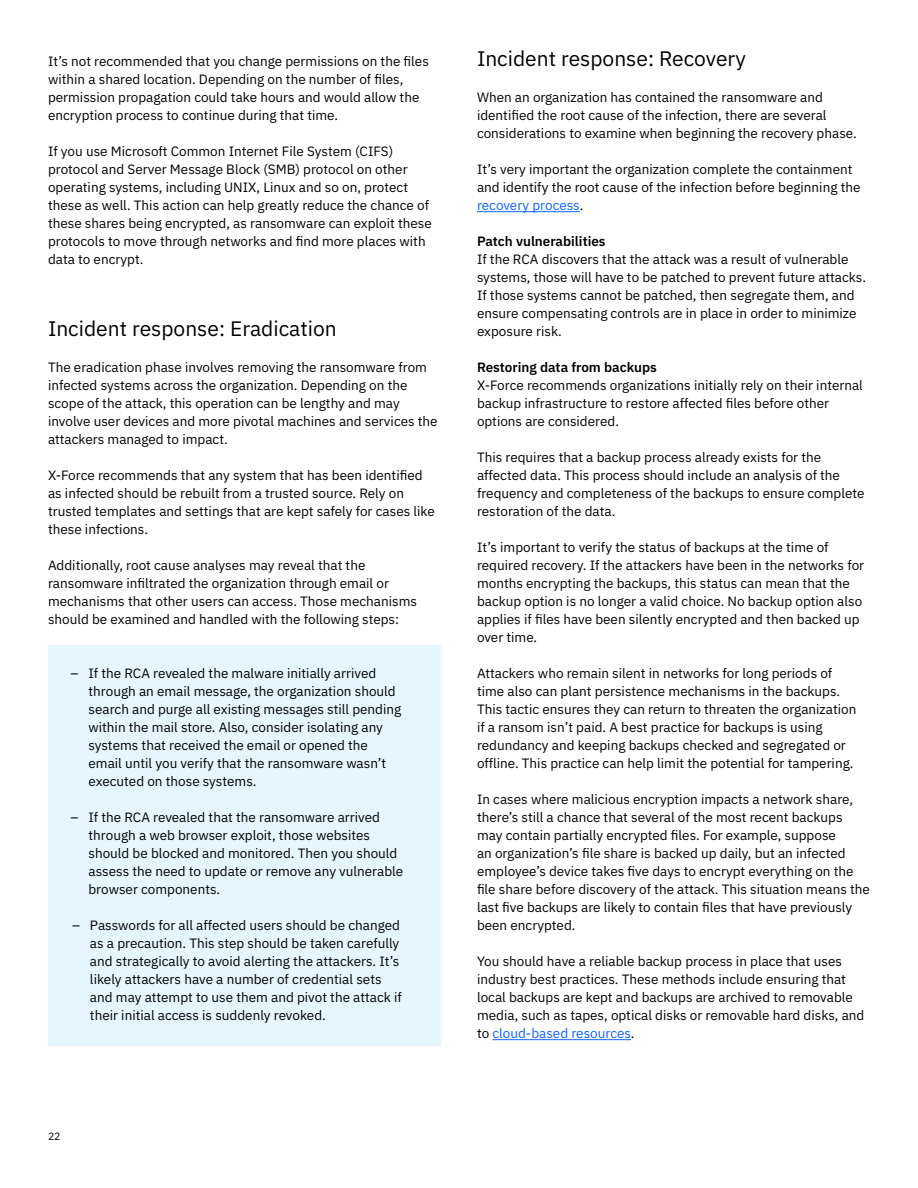
<style>
.page{position:relative;width:918px;height:1188px;background:#fff}
.page>*{position:absolute;margin:0;border:0;box-sizing:border-box;transform-origin:0 0}
.t1{font:21px "IBM Plex Sans";color:#000}
.t2{font:13.5px/18px "IBM Plex Sans";color:#000}
.t3{font:600 13.5px "IBM Plex Sans";color:#000}
.t4{font:10.5px "IBM Plex Sans";color:#000}
.s1{color:#0f62fe}
</style>
<div class="page">
<div style="left:48px;top:645px;width:393px;height:166px;background:#e5f6ff"></div>
<div style="left:48px;top:789px;width:393px;height:130px;background:#e5f6ff"></div>
<div style="left:48px;top:897px;width:393px;height:148px;background:#e5f6ff"></div>
<hr style="left:477px;top:211px;width:103px;height:1px;background:#0f62fe">
<hr style="left:492px;top:1039px;width:139px;height:1px;background:#0f62fe">
<p class="t2" style="left:48px;top:51px;width:382px">It’s not recommended that you change permissions on the files within a shared location. Depending on the number of files, permission propagation could take hours and would allow the encryption process to continue during that time.</p>
<p class="t2" style="left:48px;top:141px;width:385px">If you use Microsoft Common Internet File System (CIFS) protocol and Server Message Block (SMB) protocol on other operating systems, including UNIX, Linux and so on, protect these as well. This action can help greatly reduce the chance of these shares being encrypted, as ransomware can exploit these protocols to move through networks and find more places with data to encrypt.</p>
<h1 class="t1" style="left:48px;top:313px;width:290px">Incident response: Eradication</h1>
<p class="t2" style="left:48px;top:357px;width:391px">The eradication phase involves removing the ransomware from infected systems across the organization. Depending on the scope of the attack, this operation can be lengthy and may involve user devices and more pivotal machines and services the attackers managed to impact.</p>
<p class="t2" style="left:48px;top:465px;width:388px">X-Force recommends that any system that has been identified as infected should be rebuilt from a trusted source. Rely on trusted templates and settings that are kept safely for cases like these infections.</p>
<p class="t2" style="left:48px;top:555px;width:371px">Additionally, root cause analyses may reveal that the ransomware infiltrated the organization through email or mechanisms that other users can access. Those mechanisms should be examined and handled with the following steps:</p>
<p class="t2" style="left:88px;top:663px;width:314px;text-indent:-18px">– If the RCA revealed the malware initially arrived through an email message, the organization should search and purge all existing messages still pending within the mail store. Also, consider isolating any systems that received the email or opened the email until you verify that the ransomware wasn’t executed on those systems.</p>
<p class="t2" style="left:88px;top:807px;width:316px;text-indent:-18px">– If the RCA revealed that the ransomware arrived through a web browser exploit, those websites should be blocked and monitored. Then you should assess the need to update or remove any vulnerable browser components.</p>
<p class="t2" style="left:90px;top:915px;width:313px;text-indent:-18px">– Passwords for all affected users should be changed as a precaution. This step should be taken carefully and strategically to avoid alerting the attackers. It’s likely attackers have a number of credential sets and may attempt to use them and pivot the attack if their initial access is suddenly revoked.</p>
<p class="t4" style="left:48px;top:1128px;width:14px">22</p>
<h1 class="t1" style="left:477px;top:43px;width:270px">Incident response: Recovery</h1>
<p class="t2" style="left:477px;top:87px;width:381px">When an organization has contained the ransomware and identified the root cause of the infection, there are several considerations to examine when beginning the recovery phase.</p>
<p class="t2" style="left:477px;top:159px;width:385px">It’s very important the organization complete the containment and identify the root cause of the infection before beginning the <span class="s1">recovery process</span>.</p>
<p class="t3" style="left:477px;top:231px;width:130px">Patch vulnerabilities</p>
<p class="t2" style="left:477px;top:249px;width:391px">If the RCA discovers that the attack was a result of vulnerable systems, those will have to be patched to prevent future attacks.<br>If those systems cannot be patched, then segregate them, and ensure compensating controls are in place in order to minimize exposure risk.</p>
<p class="t3" style="left:477px;top:357px;width:181px">Restoring data from backups</p>
<p class="t2" style="left:477px;top:375px;width:387px">X-Force recommends organizations initially rely on their internal backup infrastructure to restore affected files before other options are considered.</p>
<p class="t2" style="left:477px;top:447px;width:389px">This requires that a backup process already exists for the affected data. This process should include an analysis of the frequency and completeness of the backups to ensure complete restoration of the data.</p>
<p class="t2" style="left:477px;top:537px;width:389px">It’s important to verify the status of backups at the time of required recovery. If the attackers have been in the networks for months encrypting the backups, this status can mean that the backup option is no longer a valid choice. No backup option also applies if files have been silently encrypted and then backed up over time.</p>
<p class="t2" style="left:477px;top:663px;width:381px">Attackers who remain silent in networks for long periods of time also can plant persistence mechanisms in the backups.<br>This tactic ensures they can return to threaten the organization if a ransom isn’t paid. A best practice for backups is using redundancy and keeping backups checked and segregated or offline. This practice can help limit the potential for tampering.</p>
<p class="t2" style="left:477px;top:789px;width:394px">In cases where malicious encryption impacts a network share, there’s still a chance that several of the most recent backups may contain partially encrypted files. For example, suppose<br>an organization’s file share is backed up daily, but an infected employee’s device takes five days to encrypt everything on the file share before discovery of the attack. This situation means the last five backups are likely to contain files that have previously been encrypted.</p>
<p class="t2" style="left:477px;top:951px;width:389px">You should have a reliable backup process in place that uses industry best practices. These methods include ensuring that local backups are kept and backups are archived to removable media, such as tapes, optical disks or removable hard disks, and to <span class="s1">cloud-based resources</span>.</p>
</div>
